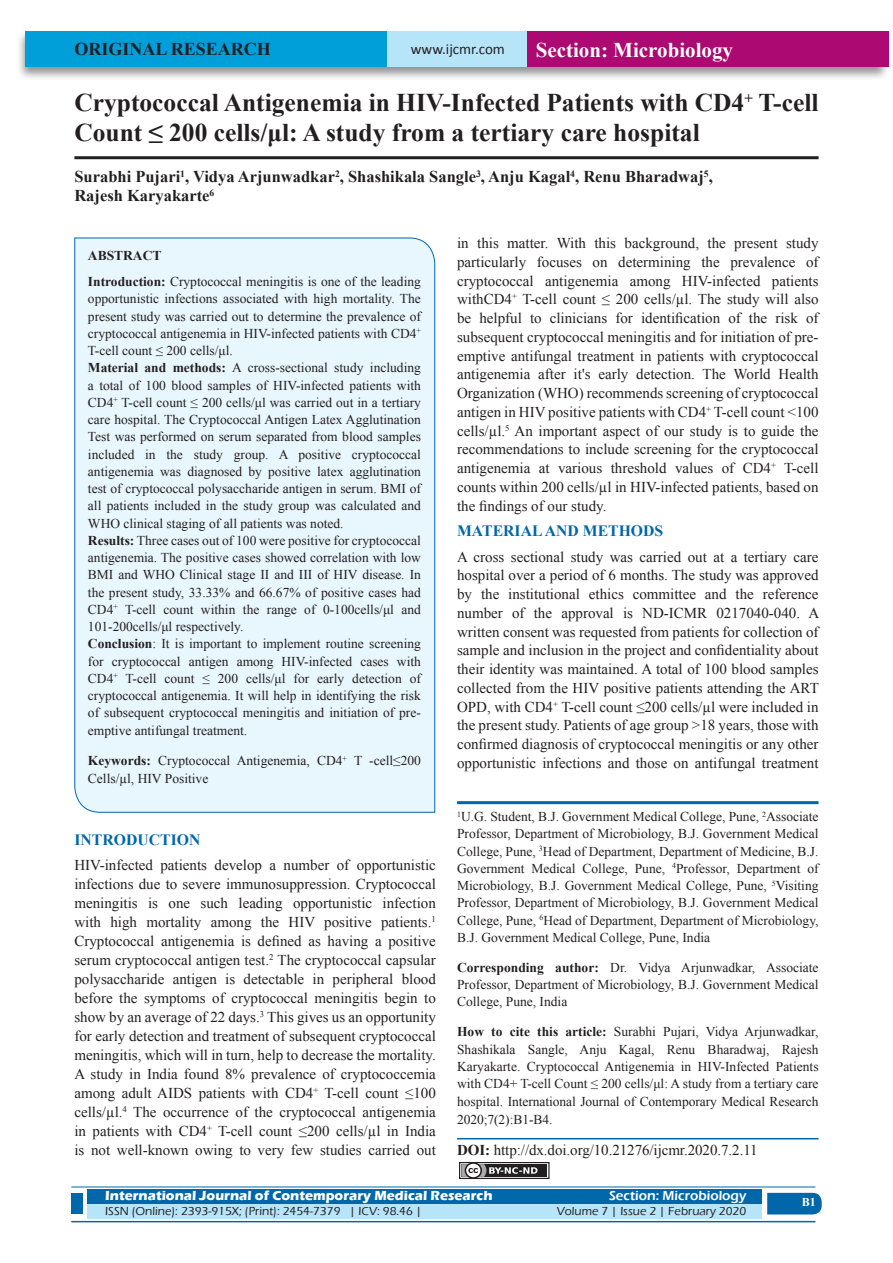
<style>
.page{position:relative;width:893px;height:1263px;background:#fff}
.page>*{position:absolute;margin:0;border:0;box-sizing:border-box;transform-origin:0 0}
.A_Title_New{font:700 25.5px/30px "Times New Roman";color:#231f20}
.t1{font:700 21px "Times New Roman";color:#fff}
.AT_new{font:700 18px "Times New Roman";color:#231f20}
.AU-New{font:700 16.5px/18.8px "Times New Roman";color:#231f20}
.t2{font:700 15.75px "Times New Roman";color:#0067aa}
.TX_New{font:15px/18.8px "Times New Roman";color:#231f20;text-align:justify}
.t3{font:15px "Calibri";color:#231f20}
.Affi_New{font:13.5px/17.2px "Times New Roman";color:#231f20}
.HTC_new{font:13.5px/17.5px "Times New Roman";letter-spacing:-.005em;color:#231f20;text-align:justify}
.Corresponding{font:13.5px/17.2px "Times New Roman";color:#231f20;text-align:justify}
.t4{font:700 13.5px "Eras ITC";color:#fff}
.t5{font:600 13.5px "Eras ITC";color:#fff}
.t6{font:500 12px "Eras ITC";color:#231f20}
.t7{font:700 12px "Times New Roman";color:#fff}
.s1{font-weight:700}
</style>
<div class="page">
<div style="left:16px;top:29px;width:875px;height:52px;background:#231f20;opacity:.5"></div>
<div style="left:25px;top:31px;width:858px;height:35px;background:#b6e4f9"></div>
<div style="left:25px;top:31px;width:362px;height:35px;background:#009fda"></div>
<div style="left:527px;top:31px;width:361px;height:35px;background:#ac0972"></div>
<div style="left:87px;top:1189px;width:674px;height:15px;background:#0067aa"></div>
<div style="left:87px;top:1204px;width:674px;height:15px;background:#b6e4f9"></div>
<svg style="left:767px;top:1193px;width:55px;height:21px"></svg>
<hr style="left:71px;top:1186px;width:744px;height:1px;background:#0067aa">
<hr style="left:71px;top:1221px;width:744px;height:1px;background:#0067aa">
<div style="left:71px;top:1193px;width:12px;height:21px;background:#0067aa"></div>
<div style="left:459px;top:1162px;width:91px;height:17px;border:1px solid #231f20"></div>
<div style="left:461px;top:1164px;width:86px;height:13px;background:#231f20"></div>
<svg style="left:461px;top:1162px;width:76px;height:17px"></svg>
<hr style="left:74px;top:156px;width:745px;height:3px;background:#231f20">
<div style="left:74px;top:237px;width:361px;height:576px;background:#e8f6fd"></div>
<hr style="left:457px;top:801px;width:362px;height:3px;background:#0067aa">
<hr style="left:457px;top:1138px;width:362px;height:1px;background:#0067aa">
<p class="AT_new" style="left:74px;top:36px;width:198px">ORIGINAL RESEARCH</p>
<p class="t3" style="left:411px;top:40px;width:96px">www.ijcmr.com</p>
<h2 class="t1" style="left:536px;top:35px;width:199px">Section: Microbiology</h2>
<p class="A_Title_New" style="left:74px;top:87px;width:746px">Cryptococcal Antigenemia in HIV-Infected Patients with CD4<sup>+</sup> T-cell<br>Count ≤ 200 cells/μl: A study from a tertiary care hospital</p>
<p class="AU-New" style="left:74px;top:167px;width:640px">Surabhi Pujari<sup>1</sup>, Vidya Arjunwadkar<sup>2</sup>, Shashikala Sangle<sup>3</sup>, Anju Kagal<sup>4</sup>, Renu Bharadwaj<sup>5</sup>,<br>Rajesh Karyakarte<sup>6</sup></p>
<p class="Affi_New" style="left:88px;top:243px;width:335px;line-height:25.8px"><span class="s1">ABSTRACT<br>Introduction:</span> Cryptococcal meningitis is one of the leading</p>
<p class="Affi_New" style="left:88px;top:290px;width:335px">opportunistic infections associated with high mortality. The present study was carried out to determine the prevalence of cryptococcal antigenemia in HIV-infected patients with CD4<sup>+ </sup>T-cell count ≤ 200 cells/μl.<br><span class="s1">Material and methods:</span> A cross-sectional study including a total of 100 blood samples of HIV-infected patients with CD4<sup>+</sup> T-cell count ≤ 200 cells/μl was carried out in a tertiary care hospital. The Cryptococcal Antigen Latex Agglutination Test was performed on serum separated from blood samples included in the study group. A positive cryptococcal antigenemia was diagnosed by positive latex agglutination test of cryptococcal polysaccharide antigen in serum. BMI of all patients included in the study group was calculated and WHO clinical staging of all patients was noted.<br><span class="s1">Results:</span> Three cases out of 100 were positive for cryptococcal antigenemia. The positive cases showed correlation with low BMI and WHO Clinical stage II and III of HIV disease. In the present study, 33.33% and 66.67% of positive cases had CD4<sup>+</sup> T-cell count within the range of 0-100cells/μl and 101-200cells/μl respectively.<br><span class="s1">Conclusion</span>: It is important to implement routine screening for cryptococcal antigen among HIV-infected cases with CD4<sup>+</sup> T-cell count ≤ 200 cells/μl for early detection of cryptococcal antigenemia. It will help in identifying the risk of subsequent cryptococcal meningitis and initiation of pre&shy;emptive antifungal treatment.</p>
<p class="Affi_New" style="left:88px;top:752px;width:335px;line-height:18px"><span class="s1">Keywords:</span> Cryptococcal Antigenemia, CD4<sup>+</sup> T -cell≤200<br>Cells/µl, HIV Positive</p>
<h1 class="t2" style="left:74px;top:829px;width:127px">INTRODUCTION</h1>
<p class="TX_New" style="left:74px;top:856px;width:363px">HIV-infected patients develop a number of opportunistic infections due to severe immunosuppression. Cryptococcal meningitis is one such leading opportunistic infection with high mortality among the HIV positive patients.<sup>1<br></sup>Cryptococcal antigenemia is defined as having a positive serum cryptococcal antigen test.<sup>2</sup> The cryptococcal capsular polysaccharide antigen is detectable in peripheral blood before the symptoms of cryptococcal meningitis begin to show by an average of 22 days.<sup>3</sup> This gives us an opportunity for early detection and treatment of subsequent cryptococcal meningitis, which will in turn, help to decrease the mortality.<br>A study in India found 8% prevalence of cryptococcemia among adult AIDS patients with CD4<sup>+</sup> T-cell count ≤100 cells/µl.<sup>4</sup> The occurrence of the cryptococcal antigenemia in patients with CD4<sup>+</sup> T-cell count ≤200 cells/µl in India is not well-known owing to very few studies carried out</p>
<p class="TX_New" style="left:457px;top:233px;width:363px">in this matter. With this background, the present study particularly focuses on determining the prevalence of cryptococcal antigenemia among HIV-infected patients withCD4<sup>+</sup> T-cell count ≤ 200 cells/µl. The study will also be helpful to clinicians for identification of the risk of subsequent cryptococcal meningitis and for initiation of pre&shy;emptive antifungal treatment in patients with cryptococcal antigenemia after it's early detection. The World Health Organization (WHO) recommends screening of cryptococcal antigen in HIV positive patients with CD4<sup>+</sup> T-cell count &lt;100 cells/µl.<sup>5</sup> An important aspect of our study is to guide the recommendations to include screening for the cryptococcal antigenemia at various threshold values of CD4<sup>+</sup> T-cell counts within 200 cells/µl in HIV-infected patients, based on the findings of our study.</p>
<h1 class="t2" style="left:457px;top:520px;width:208px">MATERIAL AND METHODS</h1>
<p class="TX_New" style="left:457px;top:547px;width:364px">A cross sectional study was carried out at a tertiary care hospital over a period of 6 months. The study was approved by the institutional ethics committee and the reference number of the approval is ND-ICMR 0217040-040. A written consent was requested from patients for collection of sample and inclusion in the project and confidentiality about their identity was maintained. A total of 100 blood samples collected from the HIV positive patients attending the ART OPD, with CD4<sup>+</sup> T-cell count ≤200 cells/µl were included in the present study. Patients of age group &gt;18 years, those with confirmed diagnosis of cryptococcal meningitis or any other opportunistic infections and those on antifungal treatment</p>
<p class="Affi_New" style="left:457px;top:808px;width:363px;text-align:justify"><sup>1</sup>U.G. Student, B.J. Government Medical College, Pune, <sup>2</sup>Associate Professor, Department of Microbiology, B.J. Government Medical College, Pune, <sup>3</sup>Head of Department, Department of Medicine, B.J.<br>Government Medical College, Pune, <sup>4</sup>Professor, Department of Microbiology, B.J. Government Medical College, Pune, <sup>5</sup>Visiting Professor, Department of Microbiology, B.J. Government Medical College, Pune, <sup>6</sup>Head of Department, Department of Microbiology, B.J. Government Medical College, Pune, India</p>
<p class="Corresponding" style="left:457px;top:958px;width:363px"><span class="s1">Corresponding author:</span> Dr. Vidya Arjunwadkar, Associate Professor, Department of Microbiology, B.J. Government Medical College, Pune, India</p>
<p class="HTC_new" style="left:457px;top:1023px;width:363px"><span class="s1">How to cite this article:</span> Surabhi Pujari, Vidya Arjunwadkar, Shashikala Sangle, Anju Kagal, Renu Bharadwaj, Rajesh Karyakarte. Cryptococcal Antigenemia in HIV-Infected Patients with CD4+ T-cell Count ≤ 200 cells/μl: A study from a tertiary care hospital. International Journal of Contemporary Medical Research 2020;7(2):B1-B4.</p>
<p class="TX_New" style="left:457px;top:1140px;width:302px"><span class="s1">DOI:</span> http://dx.doi.org/10.21276/ijcmr.2020.7.2.11</p>
<p class="t4" style="left:105px;top:1188px;width:389px">International Journal of Contemporary Medical Research</p>
<p class="t5" style="left:609px;top:1188px;width:139px">Section: Microbiology</p>
<p class="t6" style="left:105px;top:1204px;width:318px">ISSN (Online): 2393-915X; (Print): 2454-7379 | ICV: 98.46 |</p>
<p class="t6" style="left:557px;top:1204px;width:191px">Volume 7 | Issue 2 | February 2020</p>
<h4 class="t7" style="left:802px;top:1194px;width:16px">B1</h4>
</div>
